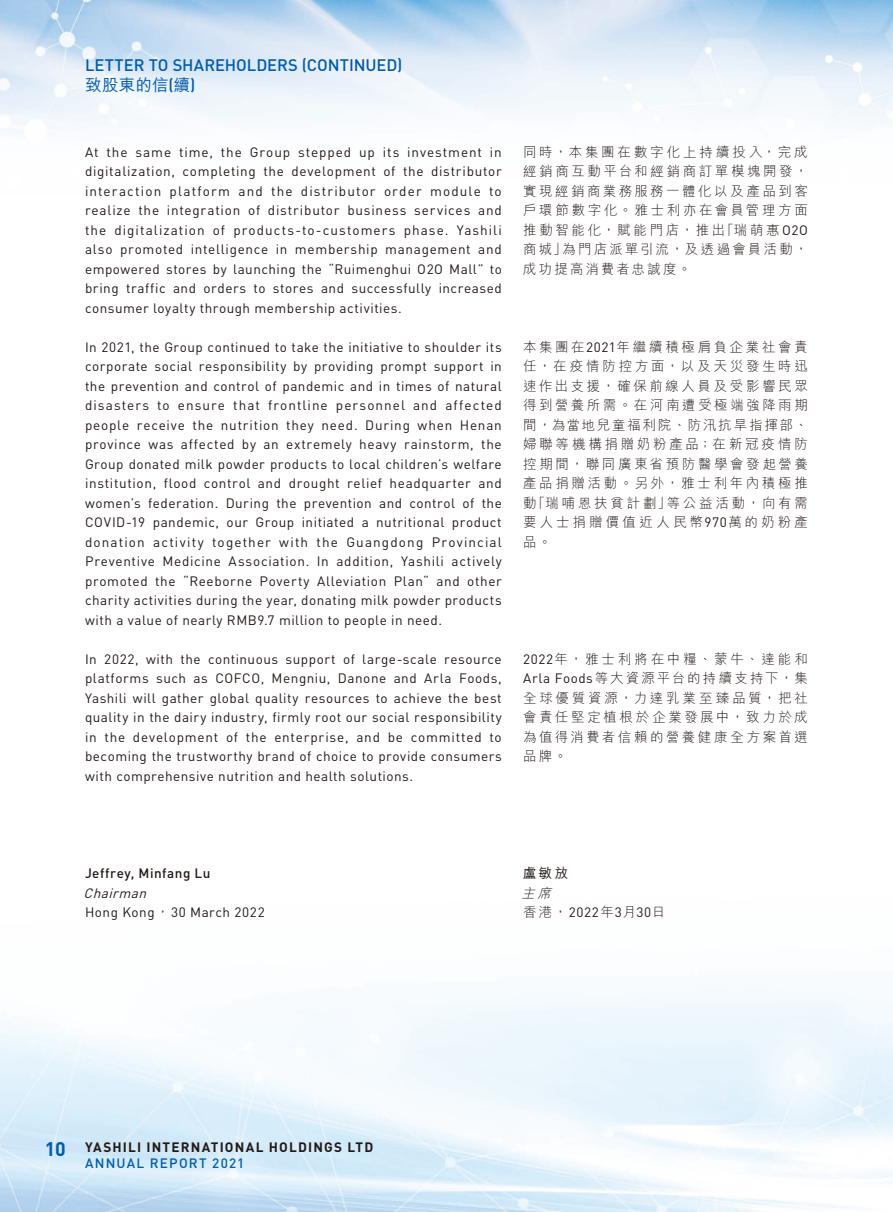
<style>
.page{position:relative;width:893px;height:1212px;background:#fff}
.page>*{position:absolute;margin:0;border:0;box-sizing:border-box;transform-origin:0 0}
.t1{font:700 19.5px "DIN Pro";color:#005bac}
.t2{font:500 16.5px "DIN Pro";letter-spacing:-.005em;color:#005bac}
.t3{font:500 16.5px "M Hei HK";letter-spacing:.015em;color:#005bac}
.t4{font:13.5px/19.5px "DIN Pro";letter-spacing:.035em;color:#231916;text-align:justify}
.t5{font:300 13.5px/19.5px "M Hei HK";letter-spacing:.195em;color:#231916;text-align:justify}
.t6{font:700 13.5px "DIN Pro";letter-spacing:.085em;color:#231916}
.t7{font:500 13.5px "DIN Pro";letter-spacing:.035em;color:#231916}
.t8{font:500 13.5px "DIN Pro";letter-spacing:.085em;color:#005bac}
.t9{font:500 13.5px "M Hei HK";color:#231916}
.t10{font:italic 300 13.5px "M Hei HK";color:#231916}
.s1{font-family:"DIN Pro"}
.s2{font-family:"DIN Pro";font-weight:400}
.s3{font-style:italic}
.s4{font-family:"M Hei HK";font-weight:300}
</style>
<div class="page">
<img style="left:0;top:0;width:893px;height:1212px">
<p class="t2" style="left:85px;top:54px;width:319px">LETTER TO SHAREHOLDERS (CONTINUED)</p>
<p class="t3" style="left:85px;top:73px;width:112px">致股東的信<span class="s1">(</span>續<span class="s1">)</span></p>
<p class="t4" style="left:85px;top:141px;width:418px">At the same time, the Group stepped up its investment in digitalization, completing the development of the distributor interaction platform and the distributor order module to realize the integration of distributor business services and the digitalization of products-to-customers phase. Yashili also promoted intelligence in membership management and empowered stores by launching the “Ruimenghui O2O Mall” to bring traffic and orders to stores and successfully increased consumer loyalty through membership activities.</p>
<p class="t4" style="left:85px;top:336px;width:418px">In 2021, the Group continued to take the initiative to shoulder its corporate social responsibility by providing prompt support in the prevention and control of pandemic and in times of natural disasters to ensure that frontline personnel and affected people receive the nutrition they need. During when Henan province was affected by an extremely heavy rainstorm, the Group donated milk powder products to local children’s welfare institution, flood control and drought relief headquarter and women’s federation. During the prevention and control of the COVID-19 pandemic, our Group initiated a nutritional product donation activity together with the Guangdong Provincial Preventive Medicine Association. In addition, Yashili actively promoted the “Reeborne Poverty Alleviation Plan“ and other charity activities during the year, donating milk powder products with a value of nearly RMB9.7 million to people in need.</p>
<p class="t4" style="left:85px;top:648px;width:418px">In 2022, with the continuous support of large-scale resource platforms such as COFCO, Mengniu, Danone and Arla Foods, Yashili will gather global quality resources to achieve the best quality in the dairy industry, firmly root our social responsibility in the development of the enterprise, and be committed to becoming the trustworthy brand of choice to provide consumers with comprehensive nutrition and health solutions.</p>
<p class="t5" style="left:523px;top:142px;width:286px">同時，本集團在數字化上持續投入，完成經銷商互動平台和經銷商訂單模塊開發，實現經銷商業務服務一體化以及產品到客戶環節數字化。雅士利亦在會員管理方面推動智能化，賦能門店，推出「瑞萌惠<span class="s2">O2O</span>商城」為門店派單引流，及透過會員活動，成功提高消費者忠誠度。</p>
<p class="t5" style="left:523px;top:337px;width:286px">本集團在<span class="s2">2021</span>年繼續積極肩負企業社會責任，在疫情防控方面，以及天災發生時迅速作出支援，確保前線人員及受影響民眾得到營養所需。在河南遭受極端強降雨期間，為當地兒童福利院、防汛抗旱指揮部、婦聯等機構捐贈奶粉產品；在新冠疫情防控期間，聯同廣東省預防醫學會發起營養產品捐贈活動。另外，雅士利年內積極推動「瑞哺恩扶貧計劃」等公益活動，向有需要人士捐贈價值近人民幣<span class="s2">970</span>萬的奶粉產品。</p>
<p class="t5" style="left:523px;top:649px;width:286px"><span class="s2">2022</span>年，雅士利將在中糧、蒙牛、達能和<span class="s2">Arla Foods</span>等大資源平台的持續支持下，集全球優質資源，力達乳業至臻品質，把社會責任堅定植根於企業發展中，致力於成為值得消費者信賴的營養健康全方案首選品牌。</p>
<p class="t7" style="left:85px;top:864px;width:127px">Jeffrey, Minfang Lu</p>
<p class="t4" style="left:84px;top:882px;width:183px"><span class="s3">Chairman<br></span>Hong Kong<span class="s4">，</span>30 March 2022</p>
<p class="t9" style="left:523px;top:863px;width:47px">盧敏放</p>
<p class="t10" style="left:522px;top:886px;width:34px">主席</p>
<p class="t4" style="left:523px;top:902px;width:144px"><span class="s4">香港，</span>2022<span class="s4">年</span>3<span class="s4">月</span>30<span class="s4">日</span></p>
<h1 class="t1" style="left:45px;top:1136px;width:22px">10</h1>
<p class="t6" style="left:85px;top:1138px;width:290px">YASHILI INTERNATIONAL HOLDINGS LTD</p>
<p class="t8" style="left:85px;top:1154px;width:161px">ANNUAL REPORT 2021</p>
</div>
